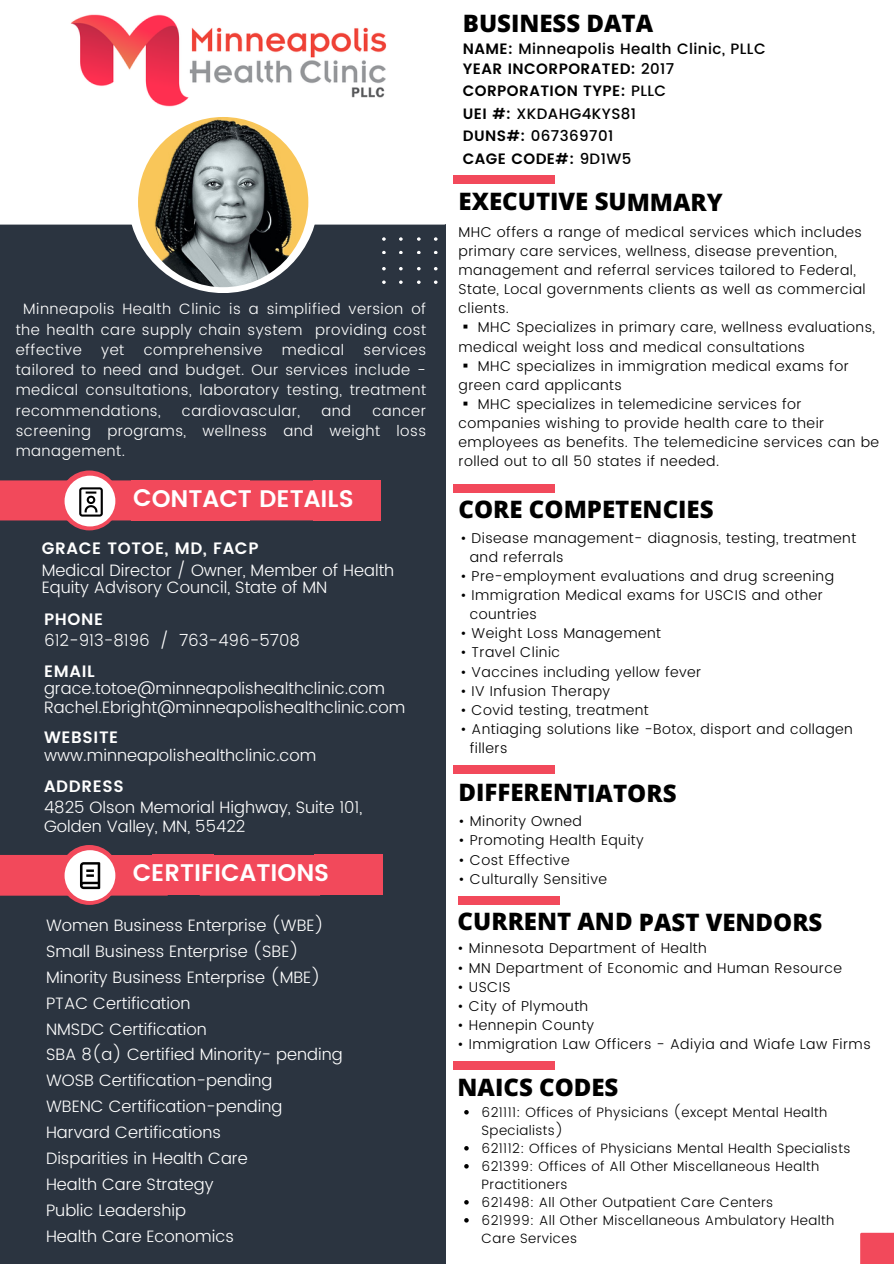
<style>
.page{position:relative;width:894px;height:1264px;background:#fff}
.page>*{position:absolute;margin:0;border:0;box-sizing:border-box;transform-origin:0 0}
.t1{font:800 24px "Open Sans";color:#000}
.t2{font:600 24px "Poppins";color:#fff}
.t3{font:300 16.5px/25.8px "Poppins";color:#fff}
.t4{font:600 16.5px "Poppins";letter-spacing:.04em;color:#fff}
.t5{font:300 15px/20.2px "Poppins";letter-spacing:.03em;color:#fff;text-align:justify}
.t6{font:600 15px/22.5px "Poppins";letter-spacing:.03em;color:#000}
.t7{font:500 15px/20.2px "Poppins";letter-spacing:.03em;color:#000}
.t8{font:300 14.25px/19.2px "Poppins";letter-spacing:.03em;color:#000}
.t9{font:300 13.5px/18px "Poppins";letter-spacing:.03em;color:#000}
.s1{font-weight:600}
.s2{font-weight:500}
.s3{font-family:"Noto Sans CJ Ksc";font-weight:400}
</style>
<div class="page">
<div style="left:0;top:0;width:446px;height:1263px;background:#2b3440"></div>
<div style="left:0;top:0;width:446px;height:224px;background:#fff"></div>
<svg style="left:128px;top:149px;width:190px;height:143px"></svg>
<div style="left:98px;top:855px;width:70px;height:40px;background:#f2495b"></div>
<div style="left:131px;top:480px;width:118px;height:40px;background:#f2495b"></div>
<div style="left:152px;top:854px;width:61px;height:41px;background:#f2495b"></div>
<div style="left:213px;top:855px;width:101px;height:40px;background:#f2495b"></div>
<div style="left:249px;top:480px;width:64px;height:40px;background:#f2495b"></div>
<svg style="left:0;top:470px;width:139px;height:60px"></svg>
<div style="left:313px;top:480px;width:67px;height:40px;background:#f2495b"></div>
<div style="left:314px;top:854px;width:69px;height:41px;background:#f2495b"></div>
<svg style="left:417px;top:237px;width:3px;height:4px"></svg>
<svg style="left:434px;top:237px;width:3px;height:4px"></svg>
<svg style="left:382px;top:237px;width:3px;height:4px"></svg>
<svg style="left:399px;top:237px;width:3px;height:4px"></svg>
<svg style="left:860px;top:1232px;width:33px;height:31px"></svg>
<svg style="left:0;top:845px;width:119px;height:59px"></svg>
<div style="left:453px;top:175px;width:101px;height:9px;background:#f2495b"></div>
<img style="left:0;top:0;width:400px;height:149px">
<img style="left:138px;top:117px;width:170px;height:170px;border-radius:50%">
<div style="left:453px;top:484px;width:101px;height:8px;background:#f2495b"></div>
<div style="left:453px;top:765px;width:101px;height:9px;background:#f2495b"></div>
<div style="left:457px;top:896px;width:102px;height:8px;background:#f2495b"></div>
<div style="left:453px;top:1060px;width:101px;height:9px;background:#f2495b"></div>
<svg style="left:464px;top:1110px;width:4px;height:4px"></svg>
<svg style="left:464px;top:1146px;width:4px;height:4px"></svg>
<svg style="left:464px;top:1164px;width:4px;height:4px"></svg>
<svg style="left:464px;top:1200px;width:4px;height:4px"></svg>
<svg style="left:464px;top:1218px;width:4px;height:4px"></svg>
<p class="t5" style="left:16px;top:299px;width:412px;text-indent:8px">Minneapolis Health Clinic is a simplified version of the health care supply chain system providing cost effective</p>
<p class="t5" style="left:16px;top:339px;width:412px;text-indent:348px">services tailored to need and budget. Our services include - medical consultations, laboratory testing, treatment recommendations,</p>
<p class="t5" style="left:101px;top:339px;width:25px">yet</p>
<p class="t5" style="left:144px;top:339px;width:120px">comprehensive</p>
<p class="t5" style="left:282px;top:339px;width:64px">medical</p>
<p class="t5" style="left:182px;top:400px;width:120px">cardiovascular,</p>
<p class="t5" style="left:321px;top:400px;width:31px">and</p>
<p class="t5" style="left:16px;top:400px;width:412px;text-indent:356px">cancer screening programs, wellness and weight loss management.</p>
<p class="t2" style="left:133px;top:484px;width:222px">CONTACT DETAILS</p>
<p class="t4" style="left:42px;top:539px;width:218px">GRACE TOTOE, MD, FACP</p>
<p class="t3" style="left:42px;top:561px;width:354px;line-height:16.8px">Medical Director / Owner, Member of Health<br>Equity Advisory Council, State of MN</p>
<p class="t4" style="left:44px;top:609px;width:61px">PHONE</p>
<p class="t3" style="left:44px;top:628px;width:257px">612-913-8196 / 763-496-5708</p>
<p class="t3" style="left:44px;top:675px;width:342px">grace.totoe@minneapolishealthclinic.com</p>
<p class="t3" style="left:44px;top:694px;width:362px">Rachel.Ebright@minneapolishealthclinic.com</p>
<p class="t3" style="left:44px;top:742px;width:274px">www.minneapolishealthclinic.com</p>
<p class="t3" style="left:44px;top:797px;width:320px;line-height:19.2px">4825 Olson Memorial Highway, Suite 101,<br>Golden Valley, MN, 55422</p>
<p class="t4" style="left:44px;top:662px;width:52px">EMAIL</p>
<p class="t4" style="left:44px;top:728px;width:76px">WEBSITE</p>
<p class="t4" style="left:44px;top:777px;width:81px">ADDRESS</p>
<h4 class="t2" style="left:133px;top:858px;width:198px">CERTIFICATIONS</h4>
<h1 class="t3" style="left:46px;top:912px;width:298px">Women Business Enterprise (WBE)<br>Small Business Enterprise (SBE)<br>Minority Business Enterprise (MBE)<br>PTAC Certification<br>NMSDC Certification<br>SBA 8(a) Certified Minority- pending<br>WOSB Certification-pending<br>WBENC Certification-pending<br>Harvard Certifications<br>Disparities in Health Care<br>Health Care Strategy<br>Public Leadership</h1>
<h4 class="t3" style="left:46px;top:1223px;width:189px">Health Care Economics</h4>
<p class="t1" style="left:462px;top:6px;width:192px">BUSINESS DATA</p>
<h1 class="t7" style="left:462px;top:38px;width:304px"><span class="s1">NAME:</span> Minneapolis Health Clinic, PLLC<br><span class="s1">YEAR INCORPORATED:</span> 2017</h1>
<h1 class="t6" style="left:462px;top:80px;width:205px">CORPORATION TYPE: <span class="s2">PLLC<br></span>UEI #: <span class="s2">XKDAHG4KYS81<br></span>DUNS#: <span class="s2">067369701<br></span>CAGE CODE#: <span class="s2">9D1W5</span></h1>
<p class="t1" style="left:458px;top:185px;width:265px">EXECUTIVE SUMMARY</p>
<p class="t8" style="left:458px;top:222px;width:408px">MHC offers a range of medical services which includes primary care services, wellness, disease prevention, management and referral services tailored to Federal, State, Local governments clients as well as commercial clients.</p>
<p class="t8" style="left:458px;top:318px;width:418px"><span class="s3">▪</span> MHC Specializes in primary care, wellness evaluations, medical weight loss and medical consultations</p>
<p class="t8" style="left:458px;top:356px;width:391px"><span class="s3">▪</span> MHC specializes in immigration medical exams for green card applicants</p>
<p class="t8" style="left:458px;top:394px;width:422px"><span class="s3">▪</span> MHC specializes in telemedicine services for companies wishing to provide health care to their employees as benefits. The telemedicine services can be rolled out to all 50 states if needed.</p>
<h3 class="t1" style="left:458px;top:492px;width:256px">CORE COMPETENCIES</h3>
<p class="t8" style="left:460px;top:528px;width:397px">• Disease management- diagnosis, testing, treatment</p>
<p class="t8" style="left:469px;top:547px;width:95px">and referrals</p>
<p class="t8" style="left:460px;top:566px;width:375px">• Pre-employment evaluations and drug screening</p>
<p class="t8" style="left:460px;top:585px;width:364px">• Immigration Medical exams for USCIS and other</p>
<p class="t8" style="left:469px;top:604px;width:69px">countries</p>
<p class="t8" style="left:460px;top:623px;width:202px">• Weight Loss Management</p>
<p class="t8" style="left:460px;top:643px;width:101px">• Travel Clinic</p>
<h4 class="t8" style="left:460px;top:662px;width:242px">• Vaccines including yellow fever</h4>
<p class="t8" style="left:460px;top:681px;width:151px">• IV Infusion Therapy</p>
<p class="t8" style="left:460px;top:700px;width:190px">• Covid testing, treatment</p>
<p class="t8" style="left:460px;top:719px;width:394px">• Antiaging solutions like -Botox, disport and collagen</p>
<p class="t8" style="left:469px;top:738px;width:39px">fillers</p>
<p class="t1" style="left:458px;top:775px;width:219px">DIFFERENTIATORS</p>
<p class="t8" style="left:458px;top:811px;width:125px">• Minority Owned</p>
<p class="t8" style="left:458px;top:831px;width:187px">• Promoting Health Equity</p>
<p class="t8" style="left:458px;top:850px;width:112px">• Cost Effective</p>
<h1 class="t8" style="left:458px;top:869px;width:150px">• Culturally Sensitive</h1>
<h1 class="t1" style="left:457px;top:904px;width:366px">CURRENT AND PAST VENDORS</h1>
<p class="t8" style="left:457px;top:938px;width:251px">• Minnesota Department of Health</p>
<p class="t8" style="left:457px;top:958px;width:386px">• MN Department of Economic and Human Resource</p>
<p class="t8" style="left:457px;top:977px;width:54px">• USCIS</p>
<p class="t8" style="left:457px;top:996px;width:132px">• City of Plymouth</p>
<p class="t8" style="left:457px;top:1015px;width:138px">• Hennepin County</p>
<h1 class="t8" style="left:457px;top:1034px;width:414px">• Immigration Law Officers - Adiyia and Wiafe Law Firms</h1>
<p class="t1" style="left:457px;top:1070px;width:162px">NAICS CODES</p>
<p class="t9" style="left:481px;top:1103px;width:347px">621111: Offices of Physicians (except Mental Health<br>Specialists)</p>
<p class="t9" style="left:481px;top:1139px;width:370px">621112: Offices of Physicians Mental Health Specialists</p>
<p class="t9" style="left:481px;top:1157px;width:339px">621399: Offices of All Other Miscellaneous Health<br>Practitioners</p>
<p class="t9" style="left:481px;top:1193px;width:293px">621498: All Other Outpatient Care Centers</p>
<p class="t9" style="left:481px;top:1211px;width:354px">621999: All Other Miscellaneous Ambulatory Health<br>Care Services</p>
</div>
